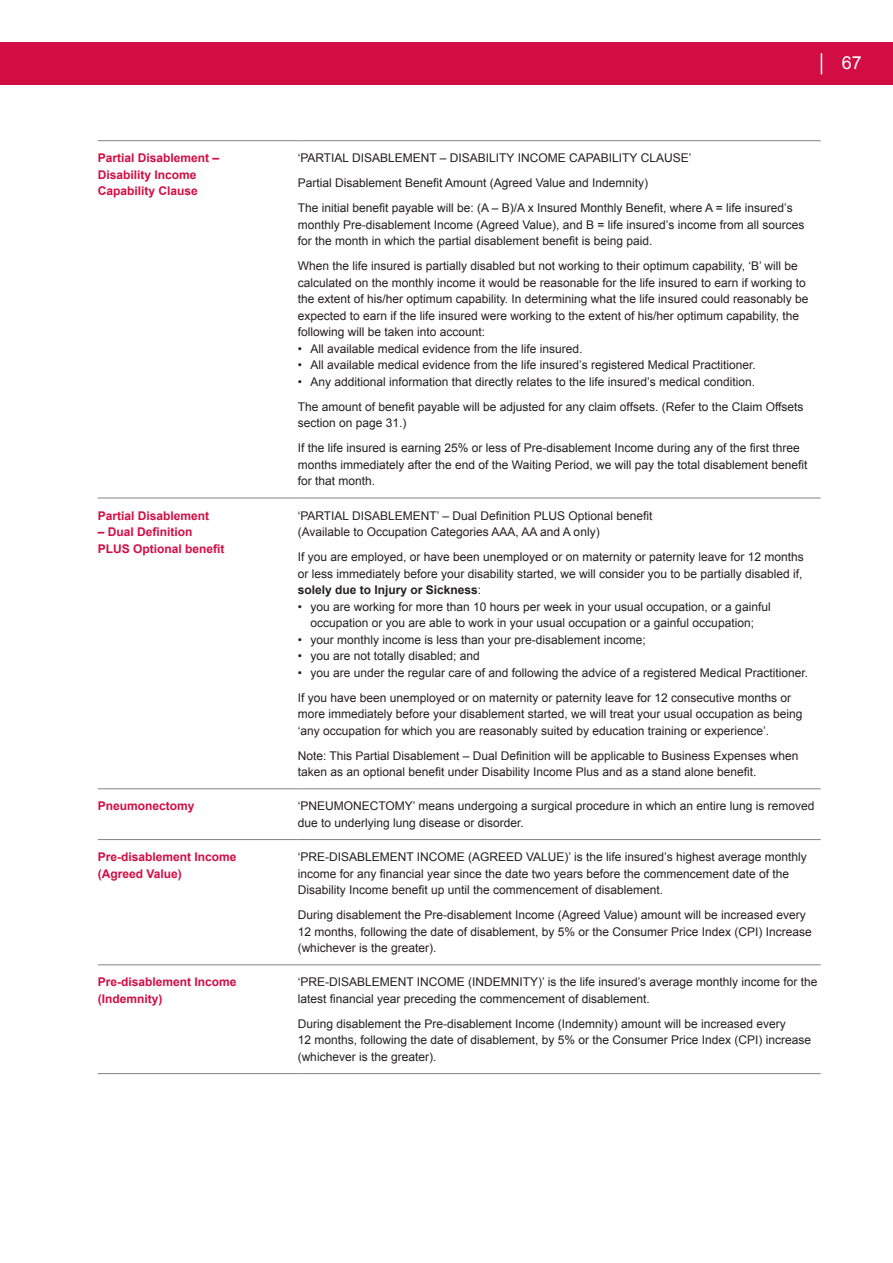
<style>
.page{position:relative;width:893px;height:1263px;background:#fff}
.page>*{position:absolute;margin:0;border:0;box-sizing:border-box;transform-origin:0 0}
.t1{font:18px "Arial";color:#fff}
.t2{font:12px/16.5px "Arial";color:#231f20}
.t3{font:700 12px/16.5px "Arial";color:#d20d44}
.s1{font-weight:700}
</style>
<div class="page">
<div style="left:0;top:43px;width:893px;height:42px;background:#d20d44"></div>
<svg style="left:821px;top:53px;width:1px;height:21px"></svg>
<hr style="left:98px;top:140px;width:200px;height:1px;background:#808285">
<hr style="left:298px;top:140px;width:523px;height:1px;background:#808285">
<hr style="left:98px;top:498px;width:200px;height:1px;background:#808285">
<hr style="left:298px;top:498px;width:523px;height:1px;background:#808285">
<hr style="left:98px;top:788px;width:200px;height:1px;background:#808285">
<hr style="left:298px;top:788px;width:523px;height:1px;background:#808285">
<hr style="left:98px;top:839px;width:200px;height:1px;background:#808285">
<hr style="left:298px;top:839px;width:523px;height:1px;background:#808285">
<hr style="left:98px;top:964px;width:200px;height:1px;background:#808285">
<hr style="left:298px;top:964px;width:523px;height:1px;background:#808285">
<hr style="left:98px;top:1073px;width:200px;height:1px;background:#808285">
<hr style="left:298px;top:1073px;width:523px;height:1px;background:#808285">
<h1 class="t1" style="left:842px;top:51px;width:22px">67</h1>
<p class="t3" style="left:98px;top:150px;width:123px">Partial Disablement –<br>Disability Income<br>Capability Clause</p>
<p class="t2" style="left:298px;top:146px;width:497px;line-height:25px">‘PARTIAL DISABLEMENT – DISABILITY INCOME CAPABILITY CLAUSE’<br>Partial Disablement Benefit Amount (Agreed Value and Indemnity)<br>The initial benefit payable will be: (A – B)/A x Insured Monthly Benefit, where A = life insured’s</p>
<p class="t2" style="left:298px;top:216px;width:508px">monthly Pre-disablement Income (Agreed Value), and B = life insured’s income from all sources for the month in which the partial disablement benefit is being paid.</p>
<p class="t2" style="left:298px;top:258px;width:512px">When the life insured is partially disabled but not working to their optimum capability, ‘B’ will be calculated on the monthly income it would be reasonable for the life insured to earn if working to the extent of his/her optimum capability. In determining what the life insured could reasonably be expected to earn if the life insured were working to the extent of his/her optimum capability, the following will be taken into account:</p>
<p class="t2" style="left:298px;top:340px;width:286px">• All available medical evidence from the life insured.</p>
<p class="t2" style="left:298px;top:357px;width:460px">• All available medical evidence from the life insured’s registered Medical Practitioner.</p>
<p class="t2" style="left:298px;top:369px;width:507px;line-height:25px">• Any additional information that directly relates to the life insured’s medical condition.<br>The amount of benefit payable will be adjusted for any claim offsets. (Refer to the Claim Offsets</p>
<p class="t2" style="left:298px;top:411px;width:504px;line-height:25px">section on page 31.)<br>If the life insured is earning 25% or less of Pre-disablement Income during any of the first three</p>
<p class="t2" style="left:298px;top:456px;width:511px">months immediately after the end of the Waiting Period, we will pay the total disablement benefit for that month.</p>
<p class="t3" style="left:98px;top:507px;width:113px">Partial Disablement</p>
<p class="t3" style="left:98px;top:524px;width:128px">– Dual Definition<br>PLUS Optional benefit</p>
<p class="t2" style="left:298px;top:507px;width:356px">‘PARTIAL DISABLEMENT’ – Dual Definition PLUS Optional benefit (Available to Occupation Categories AAA, AA and A only)</p>
<p class="t2" style="left:298px;top:549px;width:508px;text-align:justify">If you are employed, or have been unemployed or on maternity or paternity leave for 12 months or less immediately before your disability started, we will consider you to be partially disabled if, <span class="s1">solely due to Injury or Sickness</span>:</p>
<p class="t2" style="left:298px;top:598px;width:474px;text-align:center">• you are working for more than 10 hours per week in your usual occupation, or a gainful occupation or you are able to work in your usual occupation or a gainful occupation;</p>
<p class="t2" style="left:298px;top:631px;width:350px">• your monthly income is less than your pre-disablement income;</p>
<p class="t2" style="left:298px;top:648px;width:184px">• you are not totally disabled; and</p>
<p class="t2" style="left:298px;top:660px;width:512px;line-height:25px">• you are under the regular care of and following the advice of a registered Medical Practitioner.<br>If you have been unemployed or on maternity or paternity leave for 12 consecutive months or</p>
<p class="t2" style="left:298px;top:706px;width:506px">more immediately before your disablement started, we will treat your usual occupation as being ‘any occupation for which you are reasonably suited by education training or experience’.</p>
<p class="t2" style="left:298px;top:747px;width:502px">Note: This Partial Disablement – Dual Definition will be applicable to Business Expenses when taken as an optional benefit under Disability Income Plus and as a stand alone benefit.</p>
<p class="t3" style="left:98px;top:798px;width:98px">Pneumonectomy</p>
<p class="t2" style="left:298px;top:798px;width:518px">‘PNEUMONECTOMY’ means undergoing a surgical procedure in which an entire lung is removed due to underlying lung disease or disorder.</p>
<p class="t3" style="left:98px;top:849px;width:140px">Pre-disablement Income (Agreed Value)</p>
<p class="t2" style="left:298px;top:849px;width:511px">‘PRE-DISABLEMENT INCOME (AGREED VALUE)’ is the life insured’s highest average monthly income for any financial year since the date two years before the commencement date of the<br>Disability Income benefit up until the commencement of disablement.</p>
<p class="t2" style="left:298px;top:907px;width:516px">During disablement the Pre-disablement Income (Agreed Value) amount will be increased every<br>12 months, following the date of disablement, by 5% or the Consumer Price Index (CPI) Increase (whichever is the greater).</p>
<p class="t3" style="left:98px;top:974px;width:140px">Pre-disablement Income (Indemnity)</p>
<p class="t2" style="left:298px;top:974px;width:521px">‘PRE-DISABLEMENT INCOME (INDEMNITY)’ is the life insured’s average monthly income for the latest financial year preceding the commencement of disablement.</p>
<p class="t2" style="left:298px;top:1015px;width:515px">During disablement the Pre-disablement Income (Indemnity) amount will be increased every<br>12 months, following the date of disablement, by 5% or the Consumer Price Index (CPI) increase (whichever is the greater).</p>
</div>
